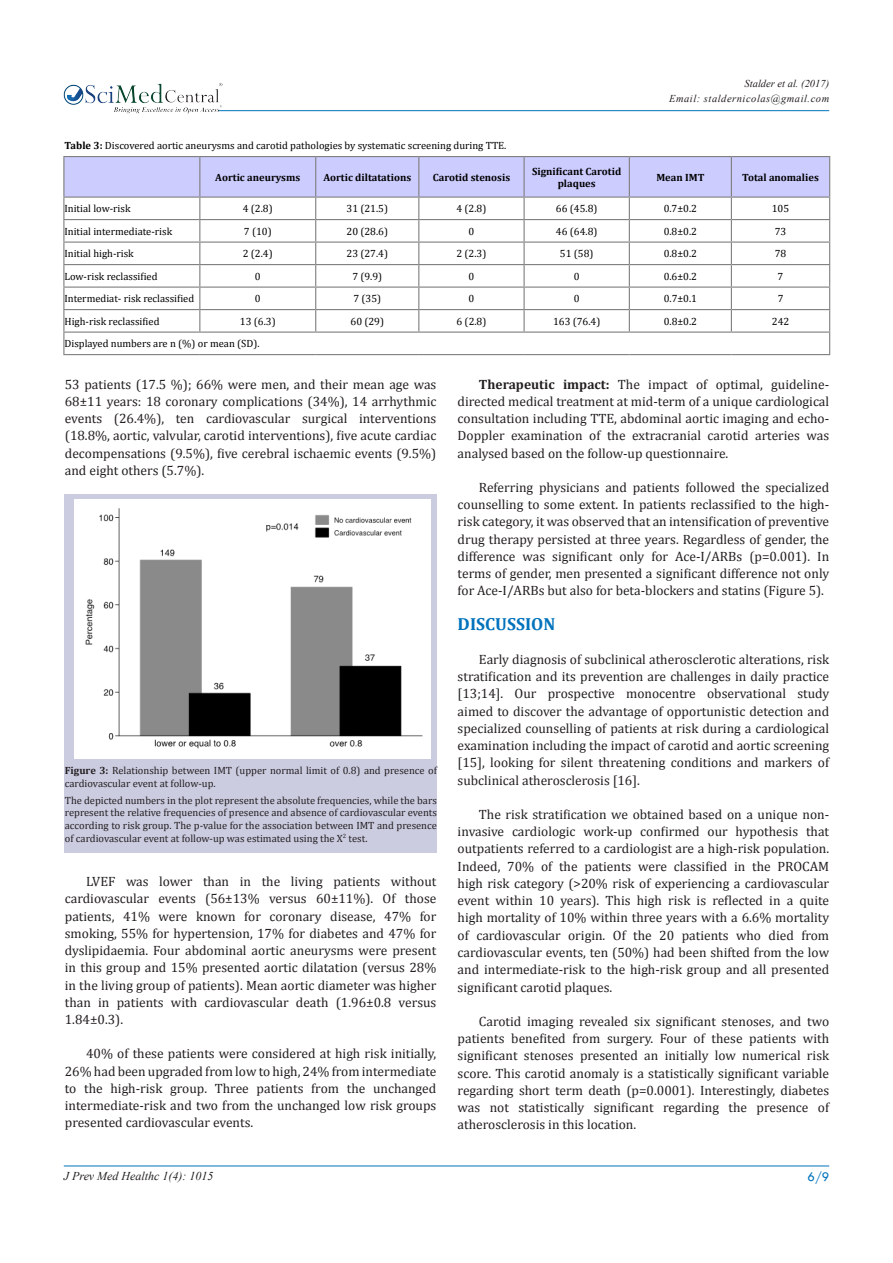
<style>
.page{position:relative;width:893px;height:1263px;background:#fff}
.page>*{position:absolute;margin:0;border:0;box-sizing:border-box;transform-origin:0 0}
.t1{font:700 17.55px "Cambria";color:#0072bc}
.t2{font:13.5px/17.2px "Cambria";color:#231f20;text-align:justify}
.t3{font:13.5px "Tw Cen";color:#0072bc}
.t4{font:italic 12px "Times New Roman";color:#231f20}
.t5{font:10.5px "Cambria";color:#000}
.t6{font:10.5px/12.6px "Cambria";color:#231f20}
.t7{font:700 10.5px/12.6px "Cambria";color:#000;text-align:center}
.t8{font:italic 10.5px/15px "Times New Roman";letter-spacing:.05em;color:#231f20;text-align:right}
.s1{font-weight:700}
</style>
<div class="page">
<hr style="left:64px;top:1166px;width:765px;height:1px;background:#0072bc">
<hr style="left:219px;top:110px;width:610px;height:1px;background:#0072bc">
<img style="left:64px;top:83px;width:158px;height:30px">
<hr style="left:63px;top:156px;width:137px;height:1px;background:#7f7f7f">
<hr style="left:200px;top:156px;width:116px;height:1px;background:#7f7f7f">
<hr style="left:316px;top:156px;width:103px;height:1px;background:#7f7f7f">
<hr style="left:419px;top:156px;width:105px;height:1px;background:#7f7f7f">
<hr style="left:524px;top:156px;width:105px;height:1px;background:#7f7f7f">
<hr style="left:629px;top:156px;width:102px;height:1px;background:#7f7f7f">
<hr style="left:731px;top:156px;width:99px;height:1px;background:#7f7f7f">
<hr style="left:63px;top:354px;width:137px;height:1px;background:#7f7f7f">
<hr style="left:200px;top:354px;width:116px;height:1px;background:#7f7f7f">
<hr style="left:316px;top:354px;width:103px;height:1px;background:#7f7f7f">
<hr style="left:419px;top:354px;width:105px;height:1px;background:#7f7f7f">
<hr style="left:524px;top:354px;width:105px;height:1px;background:#7f7f7f">
<hr style="left:629px;top:354px;width:102px;height:1px;background:#7f7f7f">
<hr style="left:731px;top:354px;width:99px;height:1px;background:#7f7f7f">
<svg style="left:63px;top:157px;width:767px;height:197px"></svg>
<div style="left:65px;top:494px;width:372px;height:359px;background:#cccce1"></div>
<img style="left:74px;top:499px;width:357px;height:259px">
<p class="t8" style="left:669px;top:76px;width:162px">Stalder et al. (2017)<br>Email: staldernicolas@gmail.com</p>
<p class="t5" style="left:65px;top:140px;width:443px"><span class="s1">Table 3:</span> Discovered aortic aneurysms and carotid pathologies by systematic screening during TTE.</p>
<p class="t7" style="left:215px;top:171px;width:86px">Aortic aneurysms</p>
<p class="t7" style="left:323px;top:171px;width:89px">Aortic diltatations</p>
<p class="t7" style="left:433px;top:171px;width:79px">Carotid stenosis</p>
<p class="t7" style="left:532px;top:164px;width:91px">Significant Carotid plaques</p>
<p class="t7" style="left:656px;top:171px;width:49px">Mean IMT</p>
<p class="t7" style="left:742px;top:171px;width:78px">Total anomalies</p>
<p class="t5" style="left:64px;top:203px;width:68px">Initial low-risk</p>
<p class="t5" style="left:243px;top:203px;width:31px">4 (2.8)</p>
<p class="t5" style="left:346px;top:203px;width:43px">31 (21.5)</p>
<p class="t5" style="left:456px;top:203px;width:31px">4 (2.8)</p>
<p class="t5" style="left:556px;top:203px;width:43px">66 (45.8)</p>
<p class="t5" style="left:664px;top:203px;width:35px">0.7±0.2</p>
<p class="t5" style="left:772px;top:203px;width:19px">105</p>
<p class="t5" style="left:64px;top:225px;width:109px">Initial intermediate-risk</p>
<p class="t5" style="left:244px;top:225px;width:29px">7 (10)</p>
<p class="t5" style="left:346px;top:225px;width:43px">20 (28.6)</p>
<p class="t5" style="left:469px;top:225px;width:7px">0</p>
<p class="t5" style="left:556px;top:225px;width:43px">46 (64.8)</p>
<p class="t5" style="left:664px;top:225px;width:35px">0.8±0.2</p>
<p class="t5" style="left:775px;top:225px;width:13px">73</p>
<p class="t5" style="left:64px;top:248px;width:71px">Initial high-risk</p>
<p class="t5" style="left:243px;top:248px;width:31px">2 (2.4)</p>
<p class="t5" style="left:346px;top:248px;width:43px">23 (27.4)</p>
<p class="t5" style="left:456px;top:248px;width:31px">2 (2.3)</p>
<p class="t5" style="left:560px;top:248px;width:35px">51 (58)</p>
<p class="t5" style="left:664px;top:248px;width:35px">0.8±0.2</p>
<p class="t5" style="left:775px;top:248px;width:13px">78</p>
<p class="t5" style="left:64px;top:270px;width:95px">Low-risk reclassified</p>
<p class="t5" style="left:255px;top:270px;width:7px">0</p>
<p class="t5" style="left:352px;top:270px;width:31px">7 (9.9)</p>
<p class="t5" style="left:469px;top:270px;width:7px">0</p>
<p class="t5" style="left:574px;top:270px;width:7px">0</p>
<p class="t5" style="left:664px;top:270px;width:35px">0.6±0.2</p>
<p class="t5" style="left:778px;top:270px;width:7px">7</p>
<p class="t5" style="left:64px;top:293px;width:131px">Intermediat- risk reclassified</p>
<p class="t5" style="left:255px;top:293px;width:7px">0</p>
<p class="t5" style="left:353px;top:293px;width:29px">7 (35)</p>
<p class="t5" style="left:469px;top:293px;width:7px">0</p>
<p class="t5" style="left:574px;top:293px;width:7px">0</p>
<p class="t5" style="left:664px;top:293px;width:35px">0.7±0.1</p>
<p class="t5" style="left:778px;top:293px;width:7px">7</p>
<p class="t5" style="left:64px;top:315px;width:97px">High-risk reclassified</p>
<p class="t5" style="left:240px;top:315px;width:37px">13 (6.3)</p>
<p class="t5" style="left:350px;top:315px;width:35px">60 (29)</p>
<p class="t5" style="left:456px;top:315px;width:31px">6 (2.8)</p>
<p class="t5" style="left:553px;top:315px;width:49px">163 (76.4)</p>
<p class="t5" style="left:664px;top:315px;width:35px">0.8±0.2</p>
<p class="t5" style="left:772px;top:315px;width:19px">242</p>
<p class="t5" style="left:64px;top:338px;width:197px">Displayed numbers are n (%) or mean (SD).</p>
<p class="t2" style="left:65px;top:375px;width:373px">53 patients (17.5 %); 66% were men, and their mean age was 68±11 years: 18 coronary complications (34%), 14 arrhythmic events (26.4%), ten cardiovascular surgical interventions (18.8%, aortic, valvular, carotid interventions), five acute cardiac decompensations (9.5%), five cerebral ischaemic events (9.5%) and eight others (5.7%).</p>
<p class="t6" style="left:65px;top:764px;width:374px"><span class="s1">Figure 3:</span> Relationship between IMT (upper normal limit of 0.8) and presence of cardiovascular event at follow-up.</p>
<p class="t6" style="left:65px;top:794px;width:374px;text-align:justify">The depicted numbers in the plot represent the absolute frequencies, while the bars represent the relative frequencies of presence and absence of cardiovascular events according to risk group. The p-value for the association between IMT and presence of cardiovascular event at follow-up was estimated using the Χ<sup>2</sup> test.</p>
<p class="t2" style="left:65px;top:873px;width:373px;text-indent:21px">LVEF was lower than in the living patients without cardiovascular events (56±13% versus 60±11%). Of those patients, 41% were known for coronary disease, 47% for smoking, 55% for hypertension, 17% for diabetes and 47% for dyslipidaemia. Four abdominal aortic aneurysms were present in this group and 15% presented aortic dilatation (versus 28% in the living group of patients). Mean aortic diameter was higher than in patients with cardiovascular death (1.96±0.8 versus 1.84±0.3).</p>
<p class="t2" style="left:65px;top:1045px;width:373px;text-indent:21px">40% of these patients were considered at high risk initially, 26% had been upgraded from low to high, 24% from intermediate to the high-risk group. Three patients from the unchanged intermediate-risk and two from the unchanged low risk groups presented cardiovascular events.</p>
<p class="t2" style="left:458px;top:375px;width:373px;text-indent:21px"><span class="s1">Therapeutic impact:</span> The impact of optimal, guideline&shy;directed medical treatment at mid-term of a unique cardiological consultation including TTE, abdominal aortic imaging and echo-Doppler examination of the extracranial carotid arteries was analysed based on the follow-up questionnaire.</p>
<p class="t2" style="left:458px;top:479px;width:373px;text-indent:21px">Referring physicians and patients followed the specialized counselling to some extent. In patients reclassified to the high&shy;risk category, it was observed that an intensification of preventive drug therapy persisted at three years. Regardless of gender, the difference was significant only for Ace-I/ARBs (p=0.001). In terms of gender, men presented a significant difference not only for Ace-I/ARBs but also for beta-blockers and statins (Figure 5).</p>
<p class="t1" style="left:458px;top:611px;width:99px">DISCUSSION</p>
<p class="t2" style="left:458px;top:651px;width:373px;text-indent:21px">Early diagnosis of subclinical atherosclerotic alterations, risk stratification and its prevention are challenges in daily practice [13;14]. Our prospective monocentre observational study aimed to discover the advantage of opportunistic detection and specialized counselling of patients at risk during a cardiological examination including the impact of carotid and aortic screening [15], looking for silent threatening conditions and markers of subclinical atherosclerosis [16].</p>
<p class="t2" style="left:458px;top:806px;width:373px;text-indent:21px">The risk stratification we obtained based on a unique non&shy;invasive cardiologic work-up confirmed our hypothesis that outpatients referred to a cardiologist are a high-risk population.<br>Indeed, 70% of the patients were classified in the PROCAM high risk category (&gt;20% risk of experiencing a cardiovascular event within 10 years). This high risk is reflected in a quite high mortality of 10% within three years with a 6.6% mortality of cardiovascular origin. Of the 20 patients who died from cardiovascular events, ten (50%) had been shifted from the low and intermediate-risk to the high-risk group and all presented significant carotid plaques.</p>
<p class="t2" style="left:458px;top:1012px;width:373px;text-indent:21px">Carotid imaging revealed six significant stenoses, and two patients benefited from surgery. Four of these patients with significant stenoses presented an initially low numerical risk score. This carotid anomaly is a statistically significant variable regarding short term death (p=0.0001). Interestingly, diabetes was not statistically significant regarding the presence of atherosclerosis in this location.</p>
<p class="t4" style="left:64px;top:1167px;width:151px">J Prev Med Healthc 1(4): 1015</p>
<p class="t3" style="left:807px;top:1168px;width:23px">6/9</p>
</div>
